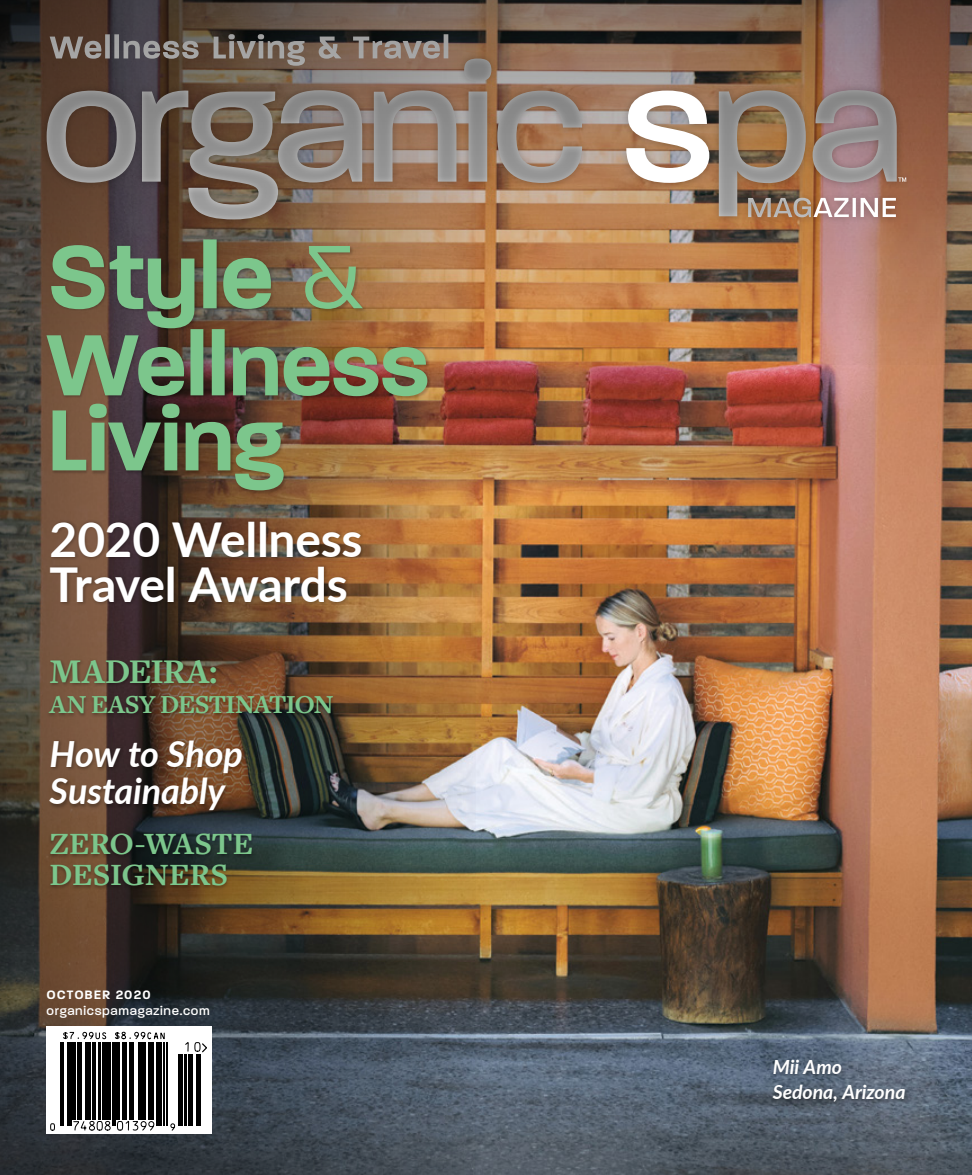
<style>
.page{position:relative;width:972px;height:1175px;background:#fff}
.page>*{position:absolute;margin:0;border:0;box-sizing:border-box;transform-origin:0 0}
.t1{font:600 121.8px "Paralucent";letter-spacing:-.015em;color:#7cc68c}
.t2{font:600 117px "Paralucent";letter-spacing:-.01em;color:#7cc68c}
.t3{font:700 48px/45.2px "Lato";letter-spacing:-.01em;color:#fff}
.t4{font:italic 700 36px/37.5px "Lato";letter-spacing:-.005em;color:#fff}
.t5{font:700 36px "Freight Text Pro";letter-spacing:-.015em;color:#7cc68c}
.t6{font:700 32.25px/31px "Freight Text Pro";letter-spacing:-.005em;color:#7cc68c}
.t7{font:700 27px "Freight Text Pro";letter-spacing:-.02em;color:#7cc68c}
.t8{font:italic 700 19.5px/25px "Lato";color:#fefefe}
.t9{font:500 16.5px "Paralucent";letter-spacing:.04em;color:#fff}
.t10{font:600 16.5px "Paralucent";letter-spacing:.06em;color:#fff}
.s1{font-weight:300}
</style>
<div class="page">
<img style="left:476px;top:364px;width:496px;height:810px">
<img style="left:0;top:364px;width:476px;height:810px">
<svg style="left:47px;top:1026px;width:165px;height:108px"></svg>
<img style="left:0;top:0;width:972px;height:364px">
<div style="left:46px;top:239px;width:385px;height:254px;background:#000;opacity:.2"></div>
<div style="left:49px;top:519px;width:316px;height:87px;background:#000;opacity:.25"></div>
<div style="left:39px;top:51px;width:874px;height:175px;background:#000;opacity:.25"></div>
<svg style="left:626px;top:91px;width:83px;height:92px"></svg>
<svg style="left:719px;top:90px;width:187px;height:127px;background:#9a8275"></svg>
<div style="left:47px;top:658px;width:290px;height:60px;background:#000;opacity:.3"></div>
<div style="left:48px;top:739px;width:198px;height:75px;background:#000;opacity:.3"></div>
<div style="left:49px;top:833px;width:207px;height:57px;background:#000;opacity:.3"></div>
<div style="left:771px;top:1059px;width:138px;height:47px;background:#000;opacity:.3"></div>
<hr style="left:61px;top:1042px;width:1px;height:83px;background:#000">
<hr style="left:63px;top:1042px;width:1px;height:83px;background:#000">
<hr style="left:67px;top:1042px;width:2px;height:83px;background:#000">
<hr style="left:71px;top:1042px;width:1px;height:83px;background:#000">
<hr style="left:73px;top:1042px;width:3px;height:78px;background:#000">
<hr style="left:77px;top:1042px;width:2px;height:78px;background:#000">
<hr style="left:81px;top:1042px;width:1px;height:78px;background:#000">
<hr style="left:85px;top:1042px;width:2px;height:78px;background:#000">
<hr style="left:89px;top:1042px;width:2px;height:78px;background:#000">
<hr style="left:92px;top:1042px;width:3px;height:78px;background:#000">
<hr style="left:99px;top:1042px;width:2px;height:78px;background:#000">
<hr style="left:102px;top:1042px;width:1px;height:78px;background:#000">
<hr style="left:104px;top:1042px;width:2px;height:78px;background:#000">
<hr style="left:108px;top:1042px;width:3px;height:78px;background:#000">
<hr style="left:112px;top:1042px;width:1px;height:83px;background:#000">
<hr style="left:114px;top:1042px;width:1px;height:83px;background:#000">
<hr style="left:117px;top:1042px;width:3px;height:78px;background:#000">
<hr style="left:122px;top:1042px;width:1px;height:78px;background:#000">
<hr style="left:125px;top:1042px;width:2px;height:78px;background:#000">
<hr style="left:129px;top:1042px;width:2px;height:78px;background:#000">
<hr style="left:132px;top:1042px;width:1px;height:78px;background:#000">
<hr style="left:138px;top:1042px;width:1px;height:78px;background:#000">
<hr style="left:140px;top:1042px;width:4px;height:78px;background:#000">
<hr style="left:145px;top:1042px;width:1px;height:78px;background:#000">
<hr style="left:148px;top:1042px;width:3px;height:78px;background:#000">
<hr style="left:153px;top:1042px;width:1px;height:78px;background:#000">
<hr style="left:156px;top:1042px;width:3px;height:83px;background:#000">
<hr style="left:160px;top:1042px;width:1px;height:83px;background:#000">
<hr style="left:164px;top:1042px;width:1px;height:83px;background:#000">
<hr style="left:166px;top:1042px;width:1px;height:83px;background:#000">
<hr style="left:178px;top:1054px;width:1px;height:71px;background:#000">
<hr style="left:181px;top:1054px;width:2px;height:71px;background:#000">
<hr style="left:184px;top:1054px;width:2px;height:71px;background:#000">
<hr style="left:188px;top:1054px;width:3px;height:71px;background:#000">
<hr style="left:192px;top:1054px;width:1px;height:71px;background:#000">
<hr style="left:196px;top:1054px;width:3px;height:71px;background:#000">
<hr style="left:200px;top:1054px;width:1px;height:71px;background:#000">
<svg style="left:50px;top:1123px;width:5px;height:7px"></svg>
<svg style="left:73px;top:1120px;width:82px;height:10px"></svg>
<svg style="left:170px;top:1123px;width:5px;height:7px"></svg>
<svg style="left:63px;top:1031px;width:102px;height:8px"></svg>
<svg style="left:184px;top:1041px;width:22px;height:12px"></svg>
<p class="t1" style="left:46px;top:195px;width:319px">Style <span class="s1">&amp;</span></p>
<p class="t2" style="left:46px;top:286px;width:386px">Wellness</p>
<p class="t2" style="left:46px;top:361px;width:240px">Living</p>
<p class="t3" style="left:50px;top:521px;width:314px">2020 Wellness<br>Travel Awards</p>
<p class="t5" style="left:50px;top:649px;width:169px">MADEIRA:</p>
<p class="t7" style="left:50px;top:688px;width:286px">AN EASY DESTINATION</p>
<p class="t4" style="left:50px;top:737px;width:195px">How to Shop<br>Sustainably</p>
<p class="t6" style="left:50px;top:827px;width:205px">ZERO-WASTE<br>DESIGNERS</p>
<h4 class="t10" style="left:47px;top:983px;width:106px">OCTOBER 2020</h4>
<p class="t9" style="left:47px;top:999px;width:165px">organicspamagazine.com</p>
<p class="t8" style="left:773px;top:1056px;width:134px">Mii Amo<br>Sedona, Arizona</p>
</div>
